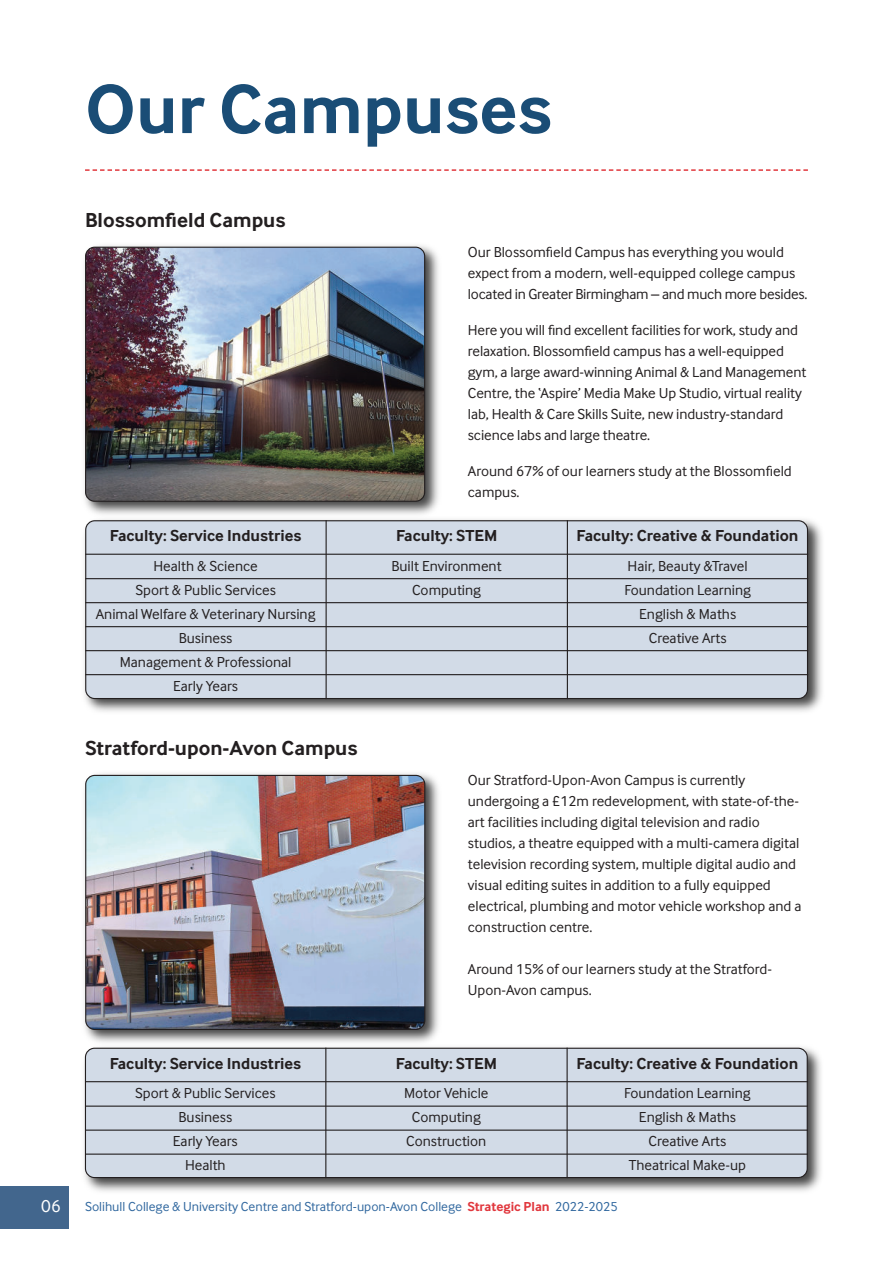
<style>
.page{position:relative;width:893px;height:1263px;background:#fff}
.page>*{position:absolute;margin:0;border:0;box-sizing:border-box;transform-origin:0 0}
.t1{font:700 72px "Inter Face Typo";color:#1a4d76}
.t2{font:700 21px "Inter Face Typo";color:#231f20}
.t3{font:18px "Inter Face Typo";color:#fff}
.t4{font:700 16.5px "Inter Face Typo";color:#231f20}
.t5{font:15px/24px "Inter Face Typo";color:#231f20;text-align:center}
.t6{font:13.5px "Inter Face Typo";color:#31689f}
.s1{font-weight:700;color:#e1373d}
</style>
<div class="page">
<div style="left:0;top:1186px;width:68px;height:43px;background:#42668d"></div>
<svg style="left:85px;top:169px;width:723px;height:2px"></svg>
<img style="left:84px;top:245px;width:355px;height:268px">
<img style="left:85px;top:247px;width:340px;height:255px">
<img style="left:84px;top:513px;width:738px;height:199px">
<div style="left:85px;top:520px;width:723px;height:179px;background:#d2dbe7"></div>
<hr style="left:85px;top:554px;width:723px;height:1px;background:#231f20">
<hr style="left:85px;top:578px;width:723px;height:1px;background:#231f20">
<hr style="left:85px;top:602px;width:723px;height:1px;background:#231f20">
<hr style="left:85px;top:626px;width:723px;height:1px;background:#231f20">
<hr style="left:85px;top:650px;width:723px;height:1px;background:#231f20">
<hr style="left:85px;top:674px;width:723px;height:1px;background:#231f20">
<hr style="left:326px;top:520px;width:1px;height:179px;background:#231f20">
<hr style="left:567px;top:520px;width:1px;height:179px;background:#231f20">
<img style="left:84px;top:1047px;width:737px;height:145px">
<div style="left:85px;top:1048px;width:723px;height:130px;background:#d2dbe7"></div>
<hr style="left:85px;top:1081px;width:723px;height:1px;background:#231f20">
<hr style="left:85px;top:1105px;width:723px;height:2px;background:#231f20">
<hr style="left:85px;top:1129px;width:723px;height:2px;background:#231f20">
<hr style="left:85px;top:1153px;width:723px;height:2px;background:#231f20">
<hr style="left:325px;top:1048px;width:1px;height:130px;background:#231f20">
<hr style="left:567px;top:1048px;width:1px;height:130px;background:#231f20">
<img style="left:84px;top:773px;width:360px;height:275px">
<img style="left:85px;top:775px;width:340px;height:255px">
<h1 class="t1" style="left:85px;top:79px;width:469px">Our Campuses</h1>
<p class="t3" style="left:41px;top:1198px;width:21px">06</p>
<h2 class="t2" style="left:85px;top:211px;width:202px">Blossomfield Campus</h2>
<p class="t5" style="left:468px;top:242px;width:341px;line-height:21px;text-align:left">Our Blossomfield Campus has everything you would expect from a modern, well-equipped college campus located in Greater Birmingham – and much more besides.</p>
<p class="t5" style="left:468px;top:320px;width:340px;line-height:21px;text-align:left">Here you will find excellent facilities for work, study and relaxation. Blossomfield campus has a well-equipped gym, a large award-winning Animal &amp; Land Management Centre, the ‘Aspire’ Media Make Up Studio, virtual reality lab, Health &amp; Care Skills Suite, new industry-standard science labs and large theatre.</p>
<p class="t5" style="left:468px;top:461px;width:325px;line-height:21px;text-align:left">Around 67% of our learners study at the Blossomfield campus.</p>
<p class="t4" style="left:110px;top:529px;width:193px">Faculty: Service Industries</p>
<p class="t5" style="left:96px;top:555px;width:221px">Health &amp; Science<br>Sport &amp; Public Services<br>Animal Welfare &amp; Veterinary Nursing<br>Business<br>Management &amp; Professional<br>Early Years</p>
<p class="t5" style="left:624px;top:555px;width:128px">Hair, Beauty &amp;Travel<br>Foundation Learning<br>English &amp; Maths<br>Creative Arts</p>
<p class="t4" style="left:396px;top:529px;width:103px">Faculty: STEM</p>
<p class="t4" style="left:577px;top:529px;width:223px">Faculty: Creative &amp; Foundation</p>
<p class="t5" style="left:391px;top:555px;width:112px">Built Environment<br>Computing</p>
<h2 class="t2" style="left:85px;top:739px;width:274px">Stratford-upon-Avon Campus</h2>
<p class="t5" style="left:468px;top:770px;width:335px;line-height:21px;text-align:left">Our Stratford-Upon-Avon Campus is currently undergoing a £12m redevelopment, with state-of-the&shy;art facilities including digital television and radio studios, a theatre equipped with a multi-camera digital television recording system, multiple digital audio and visual editing suites in addition to a fully equipped electrical, plumbing and motor vehicle workshop and a construction centre.</p>
<p class="t5" style="left:468px;top:959px;width:306px;line-height:21px;text-align:left">Around 15% of our learners study at the Stratford-<br>Upon-Avon campus.</p>
<p class="t4" style="left:110px;top:1056px;width:193px">Faculty: Service Industries</p>
<p class="t5" style="left:135px;top:1082px;width:142px">Sport &amp; Public Services<br>Business<br>Early Years<br>Health</p>
<p class="t5" style="left:624px;top:1082px;width:128px">Foundation Learning<br>English &amp; Maths<br>Creative Arts<br>Theatrical Make-up</p>
<p class="t4" style="left:396px;top:1056px;width:103px">Faculty: STEM</p>
<p class="t4" style="left:576px;top:1056px;width:223px">Faculty: Creative &amp; Foundation</p>
<p class="t5" style="left:404px;top:1082px;width:86px">Motor Vehicle<br>Computing<br>Construction</p>
<p class="t6" style="left:85px;top:1201px;width:534px">Solihull College &amp; University Centre and Stratford-upon-Avon College <span class="s1">Strategic Plan</span> 2022-2025</p>
</div>
